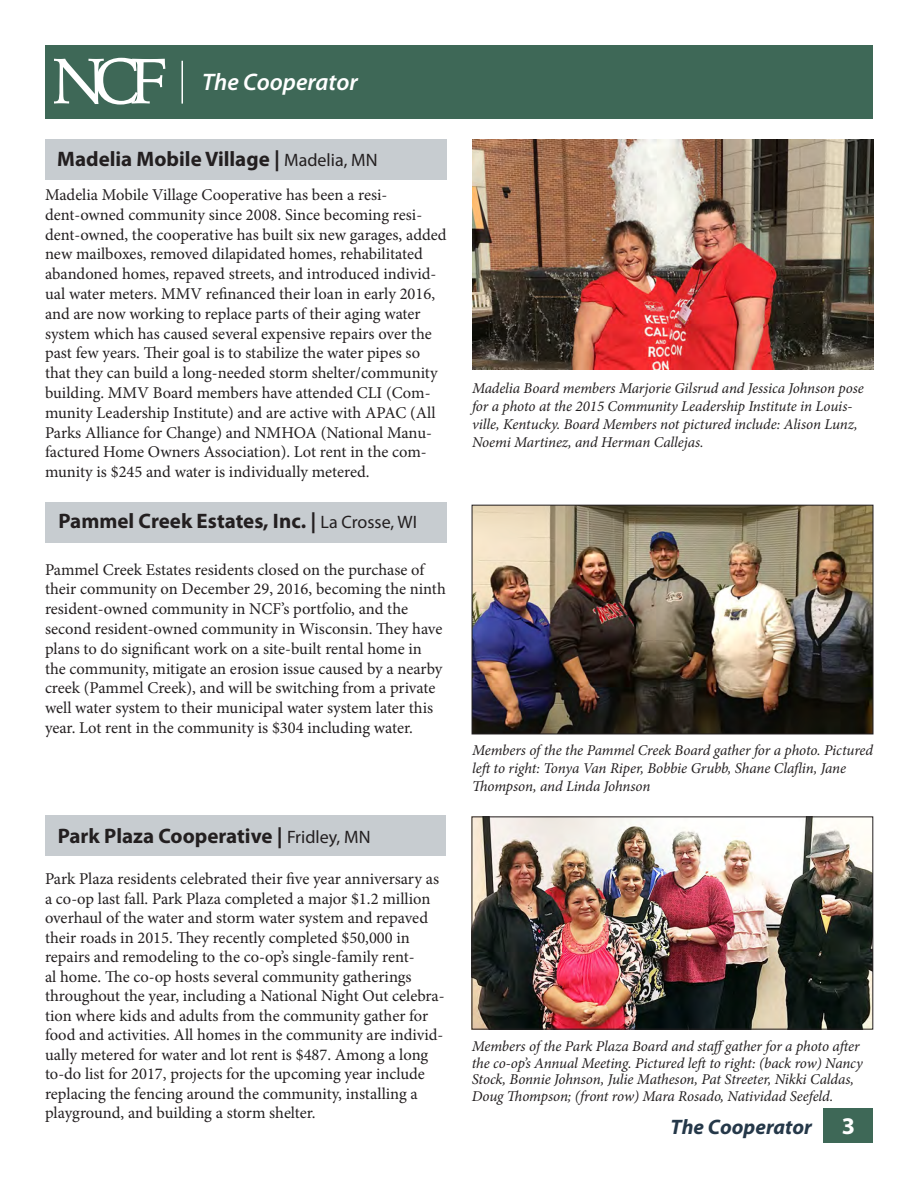
<style>
.page{position:relative;width:918px;height:1188px;background:#fff}
.page>*{position:absolute;margin:0;border:0;box-sizing:border-box;transform-origin:0 0}
.t1{font:italic 600 24px "Myriad Pro";color:#fff}
.t2{font:700 24px "Myriad Pro";color:#fff}
.t3{font:700 21px "Myriad Pro";color:#231f20}
.t4{font:italic 700 21px "Myriad Pro";color:#253849}
.t5{font:16.5px/19.8px "Minion Pro";color:#231f20}
.t6{font:italic 15px/18px "Minion Pro";letter-spacing:-.01em;color:#231f20}
.s1{font-weight:400;font-size:18px}
</style>
<div class="page">
<div style="left:45px;top:139px;width:401px;height:41px;background:#c7ccd0"></div>
<img style="left:474px;top:819px;width:397px;height:208px">
<div style="left:472px;top:817px;width:401px;height:212px;border:1px solid #231f20"></div>
<div style="left:45px;top:45px;width:828px;height:74px;background:#3e6857"></div>
<svg style="left:54px;top:58px;width:111px;height:47px"></svg>
<hr style="left:181px;top:61px;width:2px;height:43px;background:#fff">
<div style="left:824px;top:1109px;width:49px;height:34px;background:#3e6857"></div>
<div style="left:45px;top:502px;width:401px;height:41px;background:#c7ccd0"></div>
<img style="left:474px;top:507px;width:397px;height:225px">
<div style="left:472px;top:505px;width:401px;height:229px;border:1px solid #231f20"></div>
<div style="left:45px;top:815px;width:401px;height:41px;background:#c7ccd0"></div>
<img style="left:472px;top:139px;width:401px;height:231px">
<p class="t1" style="left:202px;top:66px;width:157px">The Cooperator</p>
<p class="t3" style="left:57px;top:145px;width:322px">Madelia Mobile Village | <span class="s1">Madelia, MN</span></p>
<p class="t5" style="left:45px;top:185px;width:403px">Madelia Mobile Village Cooperative has been a resi&shy;dent-owned community since 2008. Since becoming resi&shy;dent-owned, the cooperative has built six new garages, added new mailboxes, removed dilapidated homes, rehabilitated abandoned homes, repaved streets, and introduced individ&shy;ual water meters. MMV refinanced their loan in early 2016, and are now working to replace parts of their aging water system which has caused several expensive repairs over the past few years. Their goal is to stabilize the water pipes so that they can build a long-needed storm shelter/community building. MMV Board members have attended CLI (Com&shy;munity Leadership Institute) and are active with APAC (All Parks Alliance for Change) and NMHOA (National Manu&shy;factured Home Owners Association). Lot rent in the com&shy;munity is $245 and water is individually metered.</p>
<p class="t3" style="left:58px;top:508px;width:360px">Pammel Creek Estates, Inc. | <span class="s1">La Crosse, WI</span></p>
<p class="t5" style="left:45px;top:560px;width:402px">Pammel Creek Estates residents closed on the purchase of their community on December 29, 2016, becoming the ninth resident-owned community in NCF’s portfolio, and the second resident-owned community in Wisconsin. They have plans to do significant work on a site-built rental home in the community, mitigate an erosion issue caused by a nearby creek (Pammel Creek), and will be switching from a private well water system to their municipal water system later this year. Lot rent in the community is $304 including water.</p>
<p class="t3" style="left:58px;top:822px;width:314px">Park Plaza Cooperative | <span class="s1">Fridley, MN</span></p>
<p class="t5" style="left:45px;top:869px;width:401px">Park Plaza residents celebrated their five year anniversary as a co-op last fall. Park Plaza completed a major $1.2 million overhaul of the water and storm water system and repaved their roads in 2015. They recently completed $50,000 in repairs and remodeling to the co-op’s single-family rent-<br>al home. The co-op hosts several community gatherings throughout the year, including a National Night Out celebra&shy;tion where kids and adults from the community gather for food and activities. All homes in the community are individ&shy;ually metered for water and lot rent is $487. Among a long to-do list for 2017, projects for the upcoming year include replacing the fencing around the community, installing a playground, and building a storm shelter.</p>
<p class="t6" style="left:472px;top:379px;width:393px">Madelia Board members Marjorie Gilsrud and Jessica Johnson pose for a photo at the 2015 Community Leadership Institute in Louis&shy;ville, Kentucky. Board Members not pictured include: Alison Lunz, Noemi Martinez, and Herman Callejas.</p>
<p class="t6" style="left:472px;top:741px;width:403px">Members of the the Pammel Creek Board gather for a photo. Pictured left to right: Tonya Van Riper, Bobbie Grubb, Shane Claflin, Jane<br>Thompson, and Linda Johnson</p>
<p class="t6" style="left:472px;top:1038px;width:393px;line-height:16.5px">Members of the Park Plaza Board and staffgather for a photo after the co-op’s Annual Meeting. Pictured left to right: (back row) Nancy Stock, Bonnie Johnson, Julie Matheson, Pat Streeter, Nikki Caldas, Doug Thompson; (front row) Mara Rosado, Natividad Seefeld.</p>
<p class="t4" style="left:671px;top:1113px;width:143px">The Cooperator</p>
<p class="t2" style="left:842px;top:1111px;width:15px">3</p>
</div>
